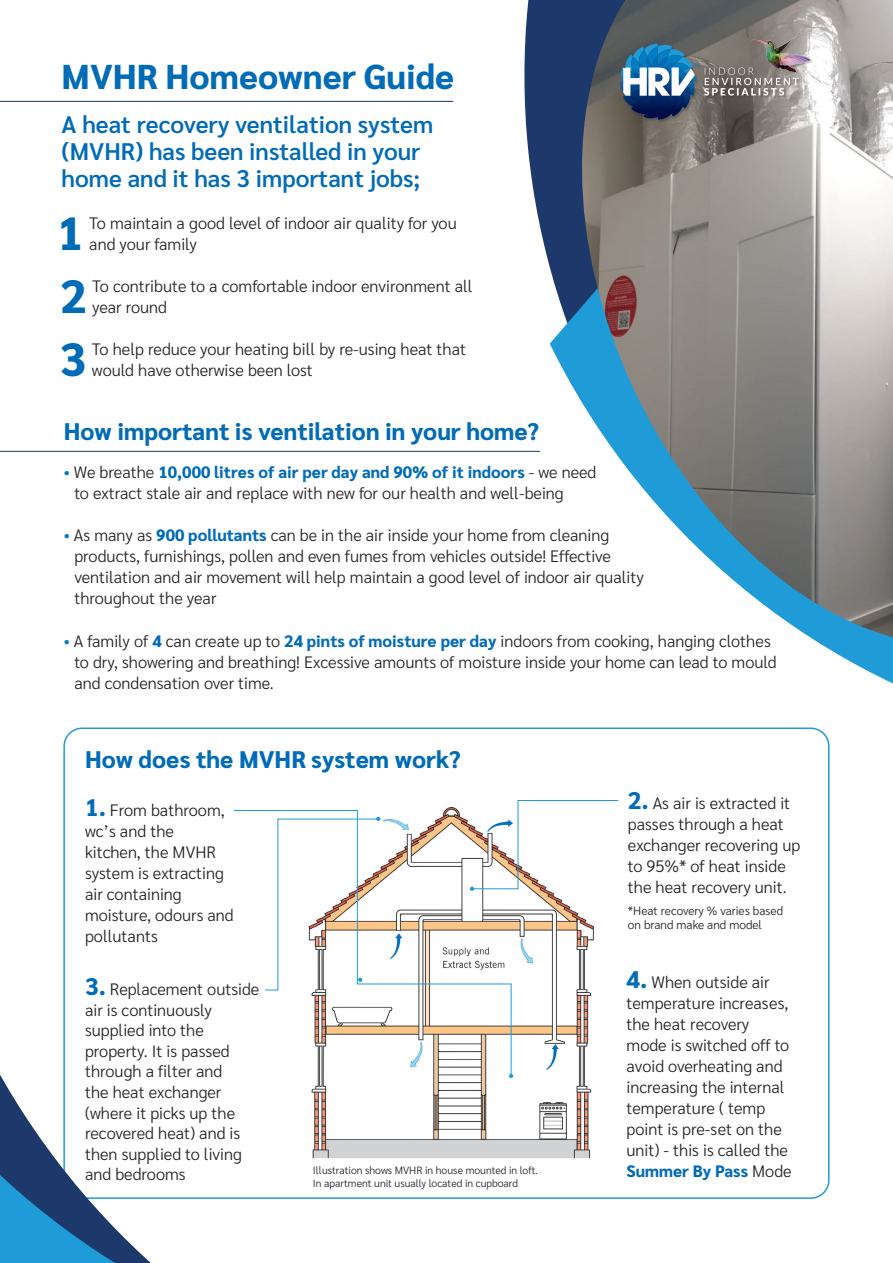
<style>
.page{position:relative;width:893px;height:1263px;background:#fff}
.page>*{position:absolute;margin:0;border:0;box-sizing:border-box;transform-origin:0 0}
.t1{font:800 46.5px "Sarabun";color:#006bb6}
.t2{font:800 34.5px "Sarabun";color:#006bb6}
.t3{font:600 24px/27px "Sarabun";color:#006bb6}
.t4{font:800 24px "Sarabun";color:#006bb6}
.t5{font:300 16.5px/21px "Sarabun";color:#231f20}
.t6{font:800 16.5px "Sarabun";color:#006bb6}
.t7{font:300 12px/13.5px "Sarabun";color:#231f20}
.t8{font:300 10.5px "Sarabun";color:#231f20}
.s1{font-weight:300;color:#007dc3}
.s2{font-weight:300;color:#231f20}
.s3{color:#007dc3}
.s4{font-weight:800;color:#006bb6}
.s5{font-weight:800;font-size:24px;color:#006bb6}
</style>
<div class="page">
<svg style="left:507px;top:0;width:59px;height:451px"></svg>
<svg style="left:550px;top:107px;width:343px;height:577px"></svg>
<img style="left:566px;top:0;width:327px;height:637px">
<hr style="left:0;top:101px;width:453px;height:1px;background:#1d386b">
<hr style="left:0;top:451px;width:540px;height:1px;background:#1d386b">
<img style="left:433px;top:807px;width:162px;height:352px">
<svg style="left:233px;top:810px;width:279px;height:267px"></svg>
<svg style="left:470px;top:800px;width:149px;height:91px"></svg>
<svg style="left:509px;top:1074px;width:4px;height:4px"></svg>
<svg style="left:264px;top:817px;width:116px;height:174px"></svg>
<svg style="left:0;top:953px;width:346px;height:137px"></svg>
<svg style="left:0;top:1090px;width:475px;height:173px"></svg>
<div style="left:619px;top:32px;width:195px;height:91px;background:#231f20;opacity:.3"></div>
<img style="left:750px;top:31px;width:61px;height:42px">
<svg style="left:620px;top:44px;width:78px;height:76px"></svg>
<svg style="left:704px;top:68px;width:95px;height:28px;background:#918b87"></svg>
<p class="t2" style="left:62px;top:57px;width:394px">MVHR Homeowner Guide</p>
<p class="t3" style="left:62px;top:111px;width:373px">A heat recovery ventilation system (MVHR) has been installed in your home and it has 3 important jobs;</p>
<p class="t1" style="left:57px;top:207px;width:28px">1</p>
<p class="t5" style="left:89px;top:213px;width:369px">To maintain a good level of indoor air quality for you and your family</p>
<p class="t1" style="left:60px;top:270px;width:28px">2</p>
<p class="t5" style="left:92px;top:276px;width:382px">To contribute to a comfortable indoor environment all year round</p>
<p class="t1" style="left:60px;top:333px;width:28px">3</p>
<p class="t5" style="left:92px;top:339px;width:376px">To help reduce your heating bill by re-using heat that would have otherwise been lost</p>
<p class="t4" style="left:64px;top:418px;width:477px">How important is ventilation in your home?</p>
<p class="t6" style="left:64px;top:463px;width:534px"><span class="s1">•</span> <span class="s2">We breathe</span> 10,000 litres of air per day and 90% of it indoors <span class="s2">- we need</span></p>
<p class="t5" style="left:74px;top:483px;width:491px">to extract stale air and replace with new for our health and well-being</p>
<p class="t5" style="left:64px;top:525px;width:547px"><span class="s3">•</span> As many as <span class="s4">900 pollutants</span> can be in the air inside your home from cleaning</p>
<p class="t5" style="left:74px;top:546px;width:571px">products, furnishings, pollen and even fumes from vehicles outside! Effective ventilation and air movement will help maintain a good level of indoor air quality throughout the year</p>
<p class="t5" style="left:64px;top:630px;width:708px"><span class="s3">•</span> A family of <span class="s4">4</span> can create up to <span class="s4">24 pints of moisture per day</span> indoors from cooking, hanging clothes</p>
<p class="t5" style="left:74px;top:651px;width:704px">to dry, showering and breathing! Excessive amounts of moisture inside your home can lead to mould and condensation over time.</p>
<p class="t4" style="left:85px;top:745px;width:377px">How does the MVHR system work?</p>
<p class="t5" style="left:85px;top:800px;width:150px"><span class="s5">1.</span> From bathroom, wc’s and the kitchen, the MVHR system is extracting air containing moisture, odours and pollutants</p>
<p class="t5" style="left:85px;top:979px;width:176px;line-height:20.5px"><span class="s5">3.</span> Replacement outside air is continuously supplied into the property. It is passed through a filter and<br>the heat exchanger (where it picks up the recovered heat) and is then supplied to living and bedrooms</p>
<p class="t5" style="left:628px;top:793px;width:174px"><span class="s5">2.</span> As air is extracted it passes through a heat exchanger recovering up to 95%* of heat inside the heat recovery unit.</p>
<p class="t7" style="left:628px;top:904px;width:157px">*Heat recovery % varies based on brand make and model</p>
<p class="t5" style="left:626px;top:972px;width:164px"><span class="s5">4.</span> When outside air temperature increases, the heat recovery mode is switched off to avoid overheating and increasing the internal temperature ( temp point is pre-set on the unit) - this is called the</p>
<p class="t8" style="left:313px;top:1164px;width:227px">Illustration shows MVHR in house mounted in loft.</p>
<p class="t6" style="left:626px;top:1162px;width:167px">Summer By Pass <span class="s2">Mode</span></p>
<p class="t8" style="left:313px;top:1177px;width:207px">In apartment unit usually located in cupboard</p>
</div>
